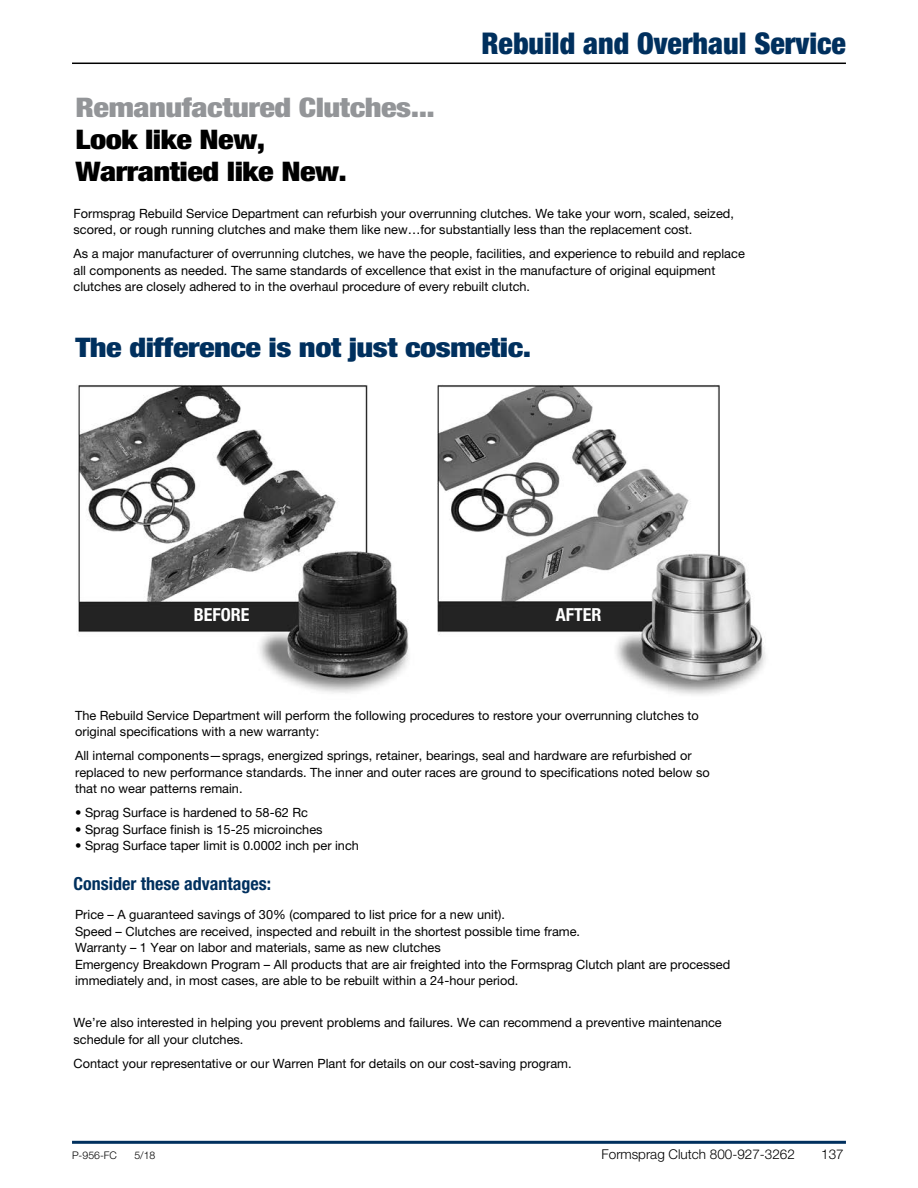
<style>
.page{position:relative;width:918px;height:1188px;background:#fff}
.page>*{position:absolute;margin:0;border:0;box-sizing:border-box;transform-origin:0 0}
.t1{font:900 condensed 30px "Helvetica Neue LT Std";color:#00305e}
.t2{font:900 condensed 27px "Helvetica Neue LT Std";letter-spacing:-.015em;color:#00305e;scale:1.2 1}
.t3{font:900 condensed 27px "Helvetica Neue LT Std";letter-spacing:-.015em;color:#000;scale:1.2 1}
.t4{font:900 condensed 27px "Helvetica Neue LT Std";letter-spacing:-.015em;color:#939598;scale:1.2 1}
._04_Blue_Subhead_12p{font:700 condensed 18px "Helvetica Neue LT Std";color:#00305e}
.t5{font:700 condensed 18px "Helvetica Neue LT Std";color:#fff}
.t6{font:300 13.5px "Helvetica Neue LT Std";color:#000}
._00_Text{font:12.75px/16.5px "Helvetica Neue LT Std";color:#000}
.t7{font:300 10.5px "Helvetica Neue LT Std";color:#000}
</style>
<div class="page">
<hr style="left:72px;top:1141px;width:774px;height:3px;background:#00305e">
<hr style="left:72px;top:63px;width:774px;height:1px;background:#000">
<img style="left:78px;top:385px;width:688px;height:310px">
<p class="t4" style="left:76px;top:90px;width:301px">Remanufactured Clutches...</p>
<p class="t3" style="left:76px;top:123px;width:160px">Look like New,</p>
<p class="t3" style="left:76px;top:155px;width:228px">Warrantied like New.</p>
<p class="t1" style="left:481px;top:25px;width:366px">Rebuild and Overhaul Service</p>
<p class="_00_Text" style="left:74px;top:205px;width:662px">Formsprag Rebuild Service Department can refurbish your overrunning clutches. We take your worn, scaled, seized, scored, or rough running clutches and make them like new…for substantially less than the replacement cost.</p>
<p class="_00_Text" style="left:74px;top:245px;width:673px">As a major manufacturer of overrunning clutches, we have the people, facilities, and experience to rebuild and replace all components as needed. The same standards of excellence that exist in the manufacture of original equipment clutches are closely adhered to in the overhaul procedure of every rebuilt clutch.</p>
<p class="t2" style="left:75px;top:331px;width:381px">The difference is not just cosmetic.</p>
<p class="t5" style="left:194px;top:603px;width:57px">BEFORE</p>
<p class="t5" style="left:556px;top:603px;width:47px">AFTER</p>
<p class="_00_Text" style="left:75px;top:707px;width:625px">The Rebuild Service Department will perform the following procedures to restore your overrunning clutches to original specifications with a new warranty:</p>
<p class="_00_Text" style="left:75px;top:747px;width:636px">All internal components—sprags, energized springs, retainer, bearings, seal and hardware are refurbished or replaced to new performance standards. The inner and outer races are ground to specifications noted below so that no wear patterns remain.</p>
<p class="_00_Text" style="left:75px;top:804px;width:234px">• Sprag Surface is hardened to 58-62 Rc</p>
<p class="_00_Text" style="left:75px;top:821px;width:249px">• Sprag Surface finish is 15-25 microinches</p>
<p class="_00_Text" style="left:75px;top:837px;width:285px">• Sprag Surface taper limit is 0. 0002 inch per inch</p>
<p class="_04_Blue_Subhead_12p" style="left:74px;top:873px;width:199px">Consider these advantages:</p>
<p class="_00_Text" style="left:75px;top:906px;width:429px">Price – A guaranteed savings of 30% (compared to list price for a new unit).</p>
<p class="_00_Text" style="left:75px;top:923px;width:505px">Speed – Clutches are received, inspected and rebuilt in the shortest possible time frame.</p>
<p class="_00_Text" style="left:75px;top:939px;width:367px">Warranty – 1 Year on labor and materials, same as new clutches</p>
<p class="_00_Text" style="left:75px;top:956px;width:657px">Emergency Breakdown Program – All products that are air freighted into the Formsprag Clutch plant are processed immediately and, in most cases, are able to be rebuilt within a 24-hour period.</p>
<p class="_00_Text" style="left:74px;top:1014px;width:650px">We’re also interested in helping you prevent problems and failures. We can recommend a preventive maintenance schedule for all your clutches.</p>
<p class="_00_Text" style="left:74px;top:1055px;width:498px">Contact your representative or our Warren Plant for details on our cost-saving program.</p>
<p class="t7" style="left:72px;top:1148px;width:46px">P-956-FC</p>
<p class="t7" style="left:134px;top:1148px;width:23px">5/18</p>
<p class="t6" style="left:602px;top:1146px;width:195px">Formsprag Clutch 800-927-3262</p>
<p class="t6" style="left:821px;top:1146px;width:24px">137</p>
</div>
